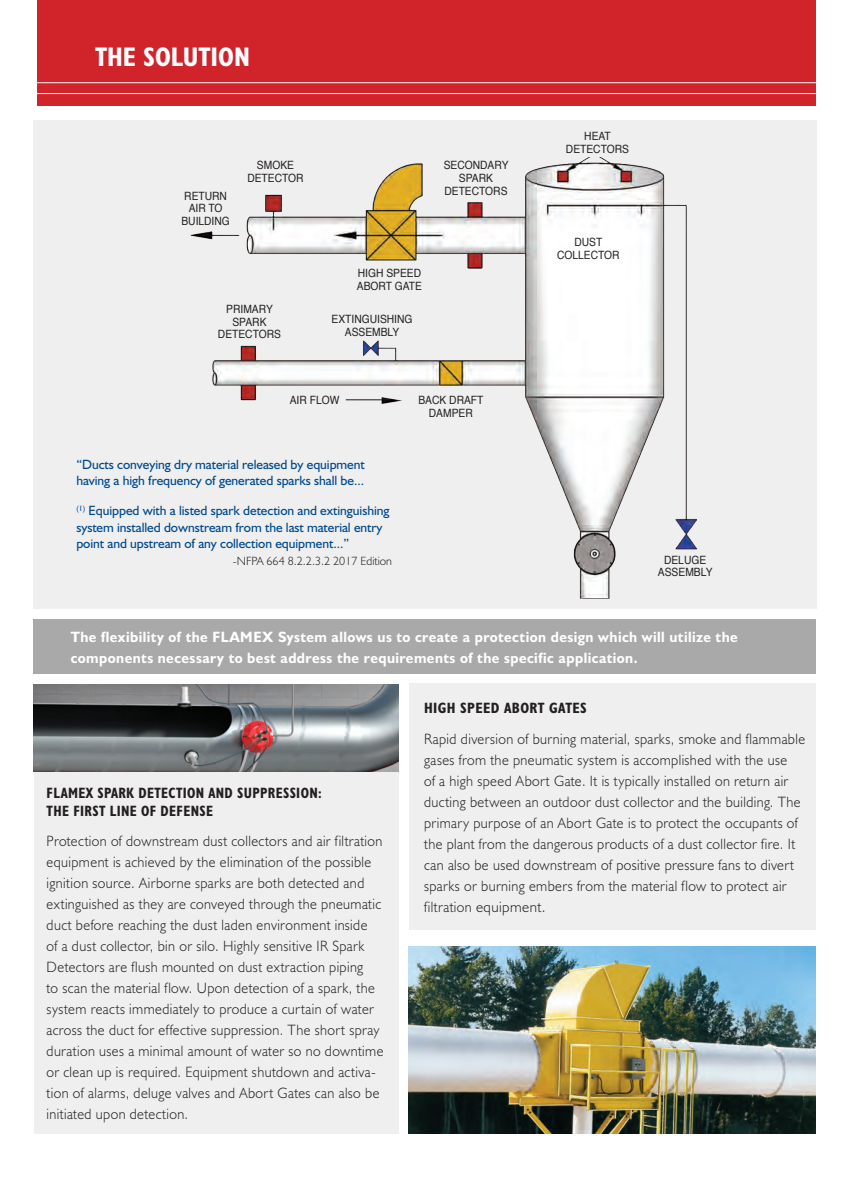
<style>
.page{position:relative;width:867px;height:1188px;background:#fff}
.page>*{position:absolute;margin:0;border:0;box-sizing:border-box;transform-origin:0 0}
.t1{font:700 condensed 27px "Humanist 521 BT";color:#fff}
.t2{font:300 15px/21px "Humanist 521 BT";letter-spacing:.03em;color:#231f20;scale:.95 1}
.t3{font:700 15px/21px "Humanist 521 BT";letter-spacing:.03em;color:#fff;scale:.95 1}
.t4{font:700 condensed 15px/18px "Humanist 521 BT";letter-spacing:.025em;color:#231f20;scale:.95 1}
.t5{font:700 condensed 15px "Humanist 521 BT";letter-spacing:.025em;color:#231f20}
.t6{font:13.5px/16.5px "Humanist 521 BT";letter-spacing:-.005em;color:#01498e}
.t7{font:300 12px "Humanist 521 BT";color:#231f20}
.t8{font:11.4px/12.8px "Helvetica";color:#231f20;text-align:center;scale:.9 1}
</style>
<div class="page">
<div style="left:34px;top:694px;width:364px;height:439px;background:#eeefee"></div>
<div style="left:33px;top:620px;width:782px;height:54px;background:#a9a9aa"></div>
<div style="left:33px;top:120px;width:783px;height:489px;background:#eeefee"></div>
<img style="left:190px;top:158px;width:508px;height:440px">
<hr style="left:346px;top:399px;width:43px;height:1px;background:#231f20">
<div style="left:408px;top:683px;width:407px;height:247px;background:#eeefee"></div>
<div style="left:37px;top:0;width:778px;height:106px;background:#d1232a"></div>
<img style="left:408px;top:947px;width:407px;height:186px">
<hr style="left:0;top:82px;width:866px;height:1px;background:#fff">
<hr style="left:21px;top:93px;width:845px;height:1px;background:#fff">
<img style="left:33px;top:684px;width:365px;height:87px">
<h1 class="t1" style="left:95px;top:40px;width:156px">THE SOLUTION</h1>
<p class="t8" style="left:181px;top:189px;width:55px">RETURN<br>AIR TO<br>BUILDING</p>
<p class="t8" style="left:247px;top:159px;width:64px">SMOKE<br>DETECTOR</p>
<p class="t8" style="left:218px;top:303px;width:72px">PRIMARY<br>SPARK<br>DETECTORS</p>
<p class="t8" style="left:443px;top:159px;width:74px">SECONDARY<br>SPARK<br>DETECTORS</p>
<p class="t8" style="left:357px;top:267px;width:74px;text-align:left">HIGH SPEED<br>ABORT GATE</p>
<p class="t8" style="left:331px;top:312px;width:91px;line-height:13.6px">EXTINGUISHING<br>ASSEMBLY</p>
<p class="t8" style="left:290px;top:394px;width:57px">AIR FLOW</p>
<p class="t6" style="left:76px;top:456px;width:290px">“Ducts conveying dry material released by equipment having a high frequency of generated sparks shall be...</p>
<p class="t6" style="left:76px;top:502px;width:314px"><sup>(1)</sup> Equipped with a listed spark detection and extinguishing system installed downstream from the last material entry point and upstream of any collection equipment...”</p>
<p class="t7" style="left:233px;top:553px;width:161px">-NFPA 664 8.2.2.3.2 2017 Edition</p>
<p class="t8" style="left:418px;top:394px;width:74px">BACK DRAFT<br>DAMPER</p>
<p class="t8" style="left:566px;top:130px;width:72px">HEAT<br>DETECTORS</p>
<p class="t8" style="left:557px;top:236px;width:71px">DUST<br>COLLECTOR</p>
<p class="t8" style="left:657px;top:553px;width:62px">DELUGE<br>ASSEMBLY</p>
<p class="t3" style="left:71px;top:626px;width:703px">The flexibility of the FLAMEX System allows us to create a protection design which will utilize the components necessary to best address the requirements of the specific application.</p>
<p class="t4" style="left:47px;top:783px;width:291px">FLAMEX SPARK DETECTION AND SUPPRESSION:<br>THE FIRST LINE OF DEFENSE</p>
<p class="t2" style="left:47px;top:830px;width:356px">Protection of downstream dust collectors and air filtration equipment is achieved by the elimination of the possible ignition source. Airborne sparks are both detected and extinguished as they are conveyed through the pneumatic duct before reaching the dust laden environment inside<br>of a dust collector, bin or silo. Highly sensitive IR Spark Detectors are flush mounted on dust extraction piping<br>to scan the material flow. Upon detection of a spark, the system reacts immediately to produce a curtain of water across the duct for effective suppression. The short spray duration uses a minimal amount of water so no downtime or clean up is required. Equipment shutdown and activa&shy;tion of alarms, deluge valves and Abort Gates can also be initiated upon detection.</p>
<p class="t5" style="left:424px;top:698px;width:164px">HIGH SPEED ABORT GATES</p>
<p class="t2" style="left:424px;top:728px;width:402px">Rapid diversion of burning material, sparks, smoke and flammable gases from the pneumatic system is accomplished with the use<br>of a high speed Abort Gate. It is typically installed on return air ducting between an outdoor dust collector and the building. The primary purpose of an Abort Gate is to protect the occupants of the plant from the dangerous products of a dust collector fire. It can also be used downstream of positive pressure fans to divert sparks or burning embers from the material flow to protect air filtration equipment.</p>
</div>
